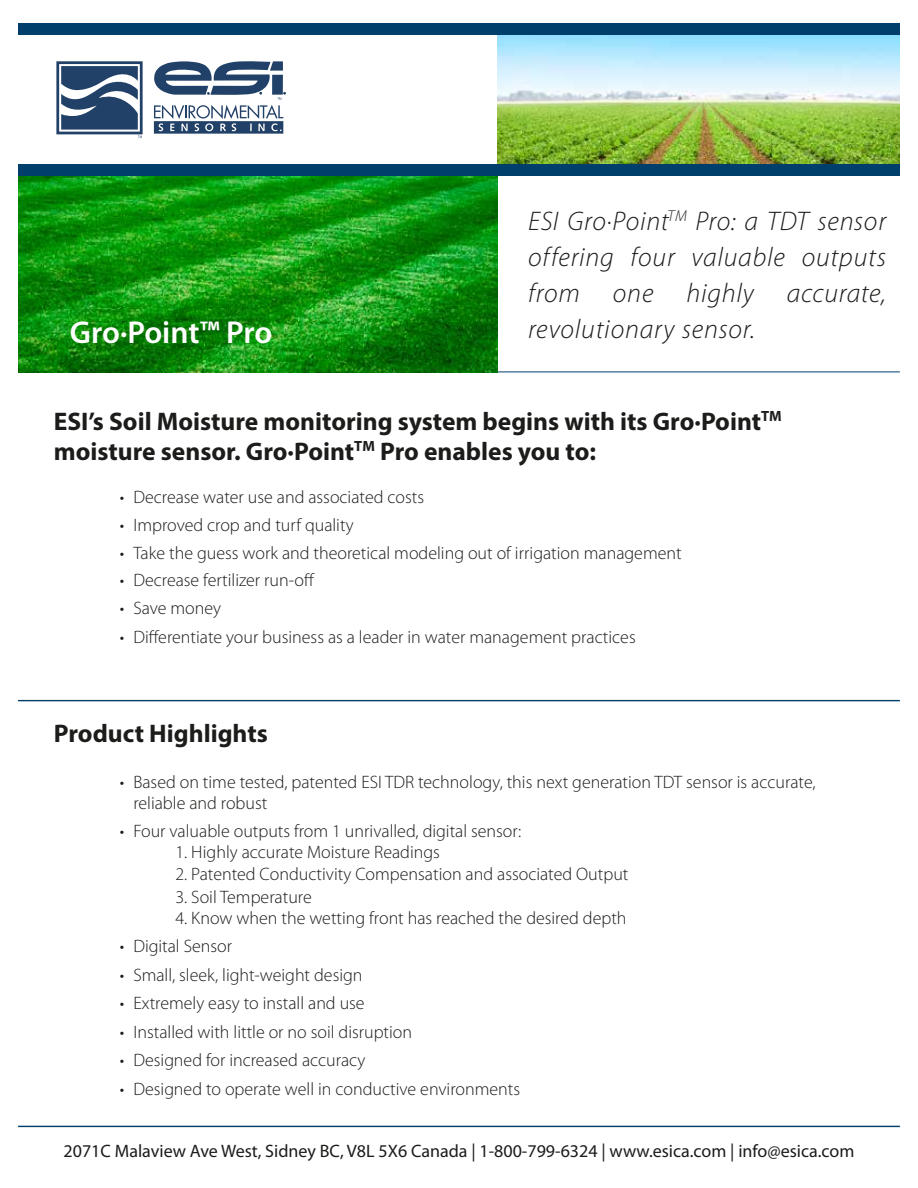
<style>
.page{position:relative;width:918px;height:1188px;background:#fff}
.page>*{position:absolute;margin:0;border:0;box-sizing:border-box;transform-origin:0 0}
.t1{font:600 31.65px "Myriad Pro";letter-spacing:-.005em;color:#fff}
.t2{font:italic 300 27px/36px "Myriad Pro";letter-spacing:.03em;color:#1c1c1a;text-align:justify}
.t3{font:700 25.5px/30px "Myriad Pro";color:#1c1c1a}
.t4{font:300 18px/21px "Myriad Pro";color:#1c1c1a}
.t5{font:18px "Myriad Pro";color:#1c1c1a}
</style>
<div class="page">
<hr style="left:496px;top:372px;width:404px;height:1px;background:#003f6c">
<img style="left:18px;top:176px;width:480px;height:196px">
<svg style="left:56px;top:61px;width:87px;height:77px"></svg>
<svg style="left:154px;top:61px;width:132px;height:73px"></svg>
<img style="left:498px;top:35px;width:402px;height:129px">
<div style="left:18px;top:23px;width:882px;height:12px;background:#003f6c"></div>
<hr style="left:18px;top:700px;width:882px;height:1px;background:#003f6c">
<div style="left:18px;top:164px;width:882px;height:12px;background:#003f6c"></div>
<hr style="left:18px;top:1126px;width:882px;height:1px;background:#003f6c">
<h1 class="t1" style="left:70px;top:313px;width:204px">Gro·Point™ Pro</h1>
<h2 class="t2" style="left:528px;top:203px;width:360px">ESI Gro·Point<sup>TM</sup> Pro: a TDT sensor offering four valuable outputs from one highly accurate, revolutionary sensor.</h2>
<h3 class="t3" style="left:54px;top:405px;width:729px">ESI’s Soil Moisture monitoring system begins with its Gro·Point<sup>TM </sup>moisture sensor. Gro·Point<sup>TM</sup> Pro enables you to:</h3>
<p class="t4" style="left:120px;top:486px;width:306px">• Decrease water use and associated costs</p>
<p class="t4" style="left:120px;top:514px;width:235px">• Improved crop and turf quality</p>
<p class="t4" style="left:120px;top:542px;width:563px">• Take the guess work and theoretical modeling out of irrigation management</p>
<p class="t4" style="left:120px;top:570px;width:196px">• Decrease fertilizer run-off</p>
<p class="t4" style="left:120px;top:597px;width:103px">• Save money</p>
<p class="t4" style="left:120px;top:626px;width:517px">• Differentiate your business as a leader in water management practices</p>
<h3 class="t3" style="left:54px;top:717px;width:215px">Product Highlights</h3>
<p class="t4" style="left:133px;top:771px;width:684px;text-indent:-14px">• Based on time tested, patented ESI TDR technology, this next generation TDT sensor is accurate, reliable and robust</p>
<p class="t4" style="left:120px;top:820px;width:403px">• Four valuable outputs from 1 unrivalled, digital sensor:</p>
<p class="t4" style="left:175px;top:841px;width:266px">1. Highly accurate Moisture Readings</p>
<p class="t4" style="left:175px;top:864px;width:455px">2. Patented Conductivity Compensation and associated Output</p>
<p class="t4" style="left:175px;top:886px;width:138px">3. Soil Temperature</p>
<p class="t4" style="left:175px;top:907px;width:453px">4. Know when the wetting front has reached the desired depth</p>
<p class="t4" style="left:120px;top:936px;width:114px">• Digital Sensor</p>
<p class="t4" style="left:120px;top:964px;width:244px">• Small, sleek, light-weight design</p>
<p class="t4" style="left:120px;top:993px;width:246px">• Extremely easy to install and use</p>
<p class="t4" style="left:120px;top:1021px;width:294px">• Installed with little or no soil disruption</p>
<p class="t4" style="left:120px;top:1050px;width:247px">• Designed for increased accuracy</p>
<p class="t4" style="left:120px;top:1078px;width:402px">• Designed to operate well in conductive environments</p>
<p class="t5" style="left:64px;top:1140px;width:792px">2071C Malaview Ave West, Sidney BC, V8L 5X6 Canada | 1-800-799-6324 | www.esica.com | info@esica.com</p>
</div>
